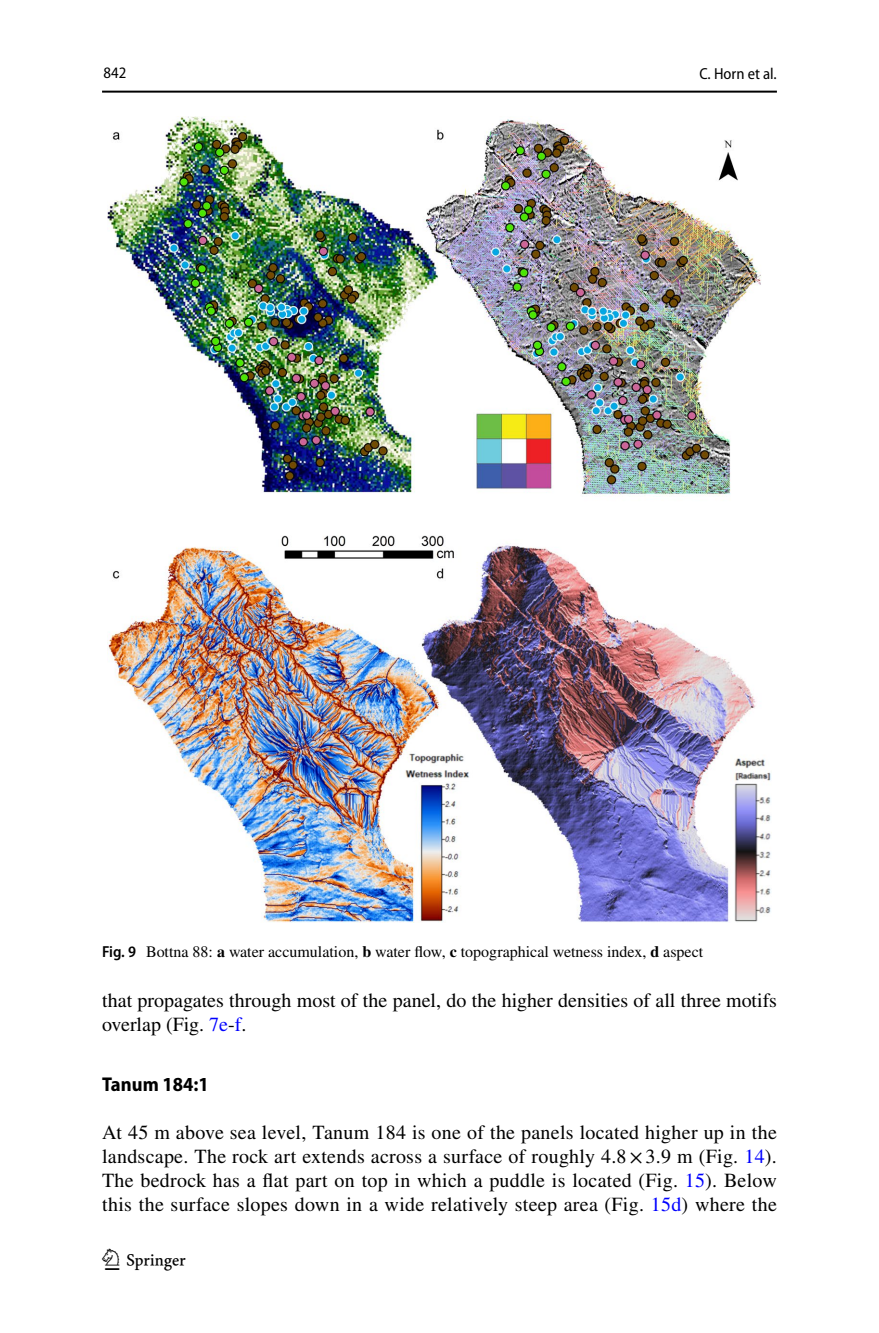
<style>
.page{position:relative;width:879px;height:1333px;background:#fff}
.page>*{position:absolute;margin:0;border:0;box-sizing:border-box;transform-origin:0 0}
.t1{font:30px "Springnew Regular 3";color:#000}
.t2{font:20px/24px "STIX";color:#000}
.t3{font:700 semi-condensed 20px "Myriad Pro";color:#000}
.t4{font:16px "STIX";color:#000}
.t5{font:semi-condensed 16px "Myriad Pro";color:#000}
.s1{font-family:"Myriad Pro";font-weight:600;font-stretch:semi-condensed}
.s2{font-weight:700}
.s3{color:#00f}
</style>
<div class="page">
<hr style="left:102px;top:91px;width:675px;height:2px;background:#000">
<img style="left:108px;top:116px;width:663px;height:806px">
<p class="t5" style="left:103px;top:64px;width:24px">842</p>
<p class="t5" style="left:699px;top:65px;width:79px">C. Horn et al.</p>
<p class="t4" style="left:102px;top:940px;width:603px"><span class="s1">Fig. 9</span> Bottna 88: <span class="s2">a</span> water accumulation, <span class="s2">b</span> water flow, <span class="s2">c</span> topographical wetness index, <span class="s2">d</span> aspect</p>
<p class="t2" style="left:102px;top:989px;width:676px">that propagates through most of the panel, do the higher densities of all three motifs overlap (Fig. <span class="s3">7e</span>-<span class="s3">f</span>.</p>
<p class="t3" style="left:102px;top:1073px;width:108px">Tanum 184:1</p>
<p class="t2" style="left:102px;top:1121px;width:676px;text-align:justify">At 45 m above sea level, Tanum 184 is one of the panels located higher up in the landscape. The rock art extends across a surface of roughly 4.8×3.9 m (Fig. <span class="s3">14</span>).<br>The bedrock has a flat part on top in which a puddle is located (Fig. <span class="s3">15</span>). Below this the surface slopes down in a wide relatively steep area (Fig. <span class="s3">15d</span>) where the</p>
<h1 class="t1" style="left:105px;top:1248px;width:83px">1 3</h1>
</div>
